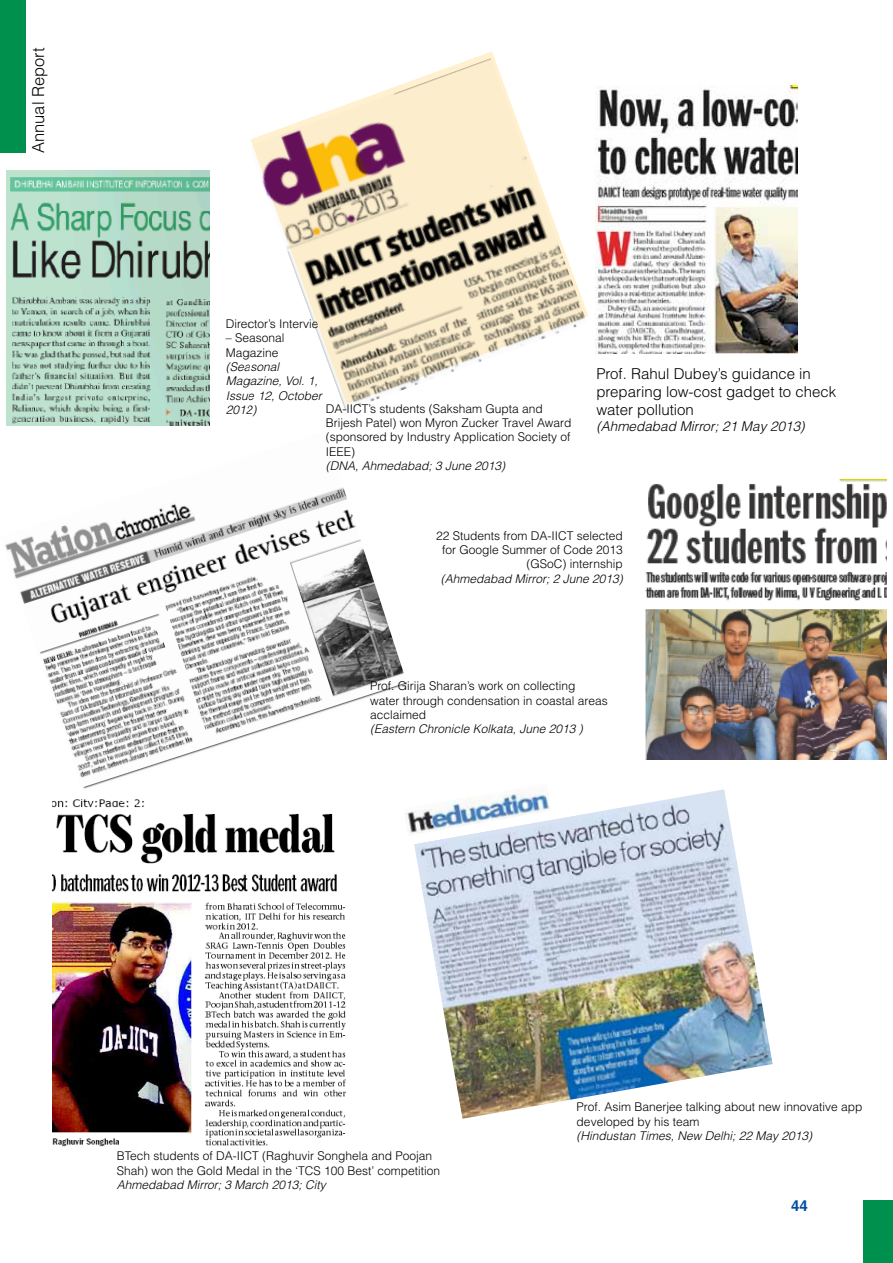
<style>
.page{position:relative;width:893px;height:1263px;background:#fff}
.page>*{position:absolute;margin:0;border:0;box-sizing:border-box;transform-origin:0 0}
.t1{font:300 16.5px "Helvetica LT Std";color:#000}
.t2{font:300 15px/18px "Helvetica LT Std";color:#000}
.t3{font:700 15px "Helvetica LT Std";color:#034ea2}
.t4{font:italic 300 13.5px "Helvetica LT Std";color:#000}
.t5{font:300 12px/14.4px "Helvetica LT Std";color:#000}
.t6{font:italic 300 12px/14.4px "Helvetica LT Std";color:#000}
</style>
<div class="page">
<div style="left:863px;top:1200px;width:30px;height:63px;background:#00904d"></div>
<div style="left:0;top:0;width:26px;height:153px;background:#00904d"></div>
<img style="left:5px;top:487px;width:402px;height:302px">
<img style="left:595px;top:85px;width:203px;height:268px">
<img style="left:645px;top:479px;width:242px;height:280px">
<img style="left:414px;top:789px;width:359px;height:330px">
<img style="left:53px;top:799px;width:293px;height:348px">
<img style="left:403px;top:783px;width:148px;height:53px">
<img style="left:250px;top:58px;width:337px;height:353px">
<img style="left:7px;top:170px;width:203px;height:255px">
<h1 class="t1" style="left:28px;top:153px;width:107px;rotate:-90deg">Annual Report</h1>
<p class="t5" style="left:226px;top:316px;width:103px">Director’s Interview</p>
<p class="t5" style="left:226px;top:331px;width:60px">– Seasonal<br>Magazine</p>
<p class="t6" style="left:226px;top:359px;width:98px">(Seasonal<br>Magazine, Vol. 1,<br>Issue 12, October<br>2012)</p>
<p class="t5" style="left:326px;top:401px;width:247px">DA-IICT’s students (Saksham Gupta and Brijesh Patel) won Myron Zucker Travel Award (sponsored by Industry Application Society of IEEE)</p>
<p class="t6" style="left:326px;top:459px;width:181px">(DNA, Ahmedabad; 3 June 2013)</p>
<p class="t2" style="left:596px;top:364px;width:241px">Prof. Rahul Dubey’s guidance in preparing low-cost gadget to check water pollution</p>
<p class="t4" style="left:596px;top:418px;width:210px">(Ahmedabad Mirror; 21 May 2013)</p>
<p class="t5" style="left:436px;top:528px;width:188px;text-align:right">22 Students from DA-IICT selected for Google Summer of Code 2013 (GSoC) internship</p>
<p class="t6" style="left:441px;top:571px;width:183px">(Ahmedabad Mirror; 2 June 2013)</p>
<p class="t5" style="left:370px;top:679px;width:239px">Prof. Girija Sharan’s work on collecting water through condensation in coastal areas acclaimed</p>
<p class="t6" style="left:370px;top:722px;width:214px">(Eastern Chronicle Kolkata, June 2013 )</p>
<p class="t5" style="left:117px;top:1148px;width:325px">BTech students of DA-IICT (Raghuvir Songhela and Poojan<br>Shah) won the Gold Medal in the ‘TCS 100 Best’ competition</p>
<p class="t6" style="left:117px;top:1177px;width:210px">Ahmedabad Mirror; 3 March 2013; City</p>
<p class="t5" style="left:577px;top:1100px;width:287px">Prof. Asim Banerjee talking about new innovative app developed by his team</p>
<p class="t6" style="left:577px;top:1129px;width:237px">(Hindustan Times, New Delhi; 22 May 2013)</p>
<p class="t3" style="left:791px;top:1196px;width:18px">44</p>
</div>
